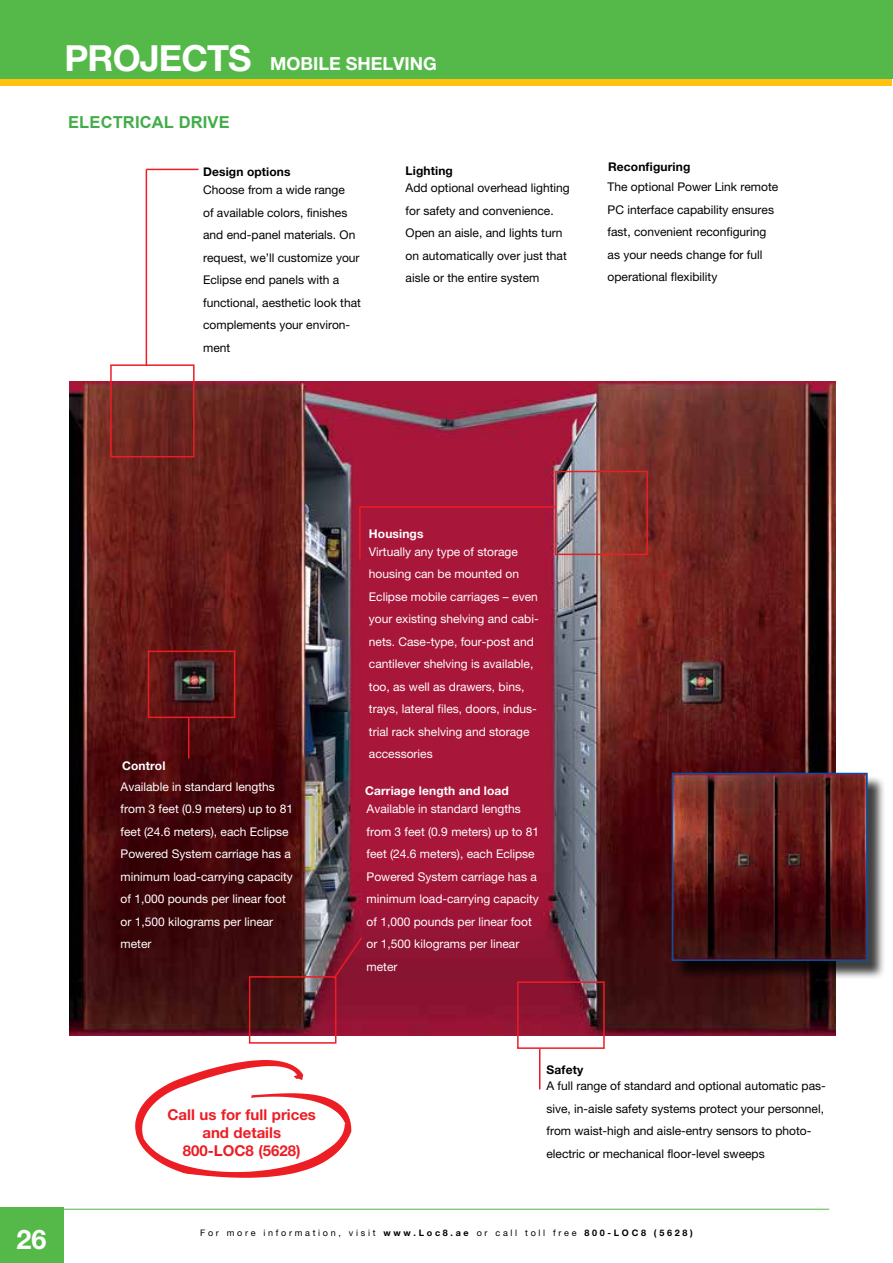
<style>
.page{position:relative;width:893px;height:1263px;background:#fff}
.page>*{position:absolute;margin:0;border:0;box-sizing:border-box;transform-origin:0 0}
.t1{font:700 36px "Helvetica Neue";letter-spacing:-.025em;color:#fff}
.t2{font:700 27px "Helvetica Neue";color:#fff}
.t3{font:700 18px "Helvetica Neue";color:#fff}
.t4{font:700 16.5px "Arial";letter-spacing:.01em;color:#41ad49}
.t5{font:700 15px/18px "Helvetica Neue";color:#ed1d24;text-align:center}
.t6{font:12px/22.5px "Helvetica Neue";color:#fff}
.t7{font:12px/22.5px "Helvetica Neue";color:#000}
.t8{font:700 12px "Helvetica Neue";letter-spacing:.01em;color:#000}
.t9{font:700 12px "Helvetica Neue";letter-spacing:.01em;color:#fff}
.t10{font:9px "Helvetica Neue";letter-spacing:.3em;color:#000}
.s1{font-weight:700}
</style>
<div class="page">
<div style="left:0;top:0;width:892px;height:86px;background:#ffc20e"></div>
<div style="left:0;top:0;width:893px;height:79px;background:#54b949"></div>
<div style="left:0;top:1208px;width:64px;height:55px;background:#54b949"></div>
<hr style="left:0;top:1209px;width:829px;height:1px;background:#54b949">
<img style="left:69px;top:382px;width:766px;height:653px">
<div style="left:110px;top:364px;width:85px;height:93px;border:2px solid #ed1d24"></div>
<hr style="left:146px;top:169px;width:1px;height:197px;background:#ed1d24">
<hr style="left:146px;top:169px;width:53px;height:1px;background:#ed1d24">
<div style="left:555px;top:471px;width:93px;height:84px;border:2px solid #ed1d24"></div>
<hr style="left:360px;top:506px;width:196px;height:2px;background:#ed1d24">
<hr style="left:359px;top:507px;width:2px;height:52px;background:#ed1d24">
<div style="left:249px;top:976px;width:87px;height:68px;border:2px solid #ed1d24"></div>
<div style="left:148px;top:651px;width:87px;height:67px;border:2px solid #ed1d24"></div>
<div style="left:517px;top:981px;width:88px;height:68px;border:2px solid #ed1d24"></div>
<svg style="left:332px;top:936px;width:32px;height:44px"></svg>
<hr style="left:188px;top:718px;width:1px;height:41px;background:#ed1d24">
<hr style="left:539px;top:1049px;width:1px;height:40px;background:#ed1d24">
<svg style="left:135px;top:1060px;width:216px;height:118px"></svg>
<div style="left:674px;top:775px;width:212px;height:205px;background:#000;opacity:.75"></div>
<img style="left:675px;top:776px;width:190px;height:182px">
<div style="left:672px;top:773px;width:196px;height:188px;border:2px solid #0054a4"></div>
<h1 class="t1" style="left:64px;top:36px;width:189px">projects</h1>
<h3 class="t3" style="left:270px;top:53px;width:165px">Mobile shelving</h3>
<h3 class="t4" style="left:68px;top:111px;width:163px">ELECTRICAL DRIVE</h3>
<p class="t8" style="left:203px;top:164px;width:89px">Design options</p>
<p class="t8" style="left:406px;top:163px;width:49px">Lighting</p>
<p class="t7" style="left:203px;top:179px;width:159px">Choose from a wide range<br>of available colors, finishes and end-panel materials. On request, we’ll customize your<br>Eclipse end panels with a functional, aesthetic look that complements your environ&shy;ment</p>
<p class="t7" style="left:406px;top:177px;width:166px">Add optional overhead lighting for safety and convenience.<br>Open an aisle, and lights turn on automatically over just that aisle or the entire system</p>
<p class="t8" style="left:608px;top:159px;width:84px">Reconfiguring</p>
<p class="t7" style="left:608px;top:175px;width:172px">The optional Power Link remote<br>PC interface capability ensures fast, convenient reconfiguring as your needs change for full operational flexibility</p>
<p class="t9" style="left:122px;top:759px;width:45px">Control</p>
<p class="t6" style="left:121px;top:775px;width:174px">Available in standard lengths from 3 feet (0.9 meters) up to 81 feet (24.6 meters), each Eclipse<br>Powered System carriage has a minimum load-carrying capacity of 1,000 pounds per linear foot or 1,500 kilograms per linear meter</p>
<p class="t9" style="left:369px;top:527px;width:56px">Housings</p>
<p class="t6" style="left:369px;top:540px;width:171px">Virtually any type of storage housing can be mounted on<br>Eclipse mobile carriages – even your existing shelving and cabi&shy;nets. Case-type, four-post and cantilever shelving is available, too, as well as drawers, bins, trays, lateral files, doors, indus&shy;trial rack shelving and storage accessories</p>
<p class="t9" style="left:365px;top:783px;width:145px">Carriage length and load</p>
<p class="t6" style="left:367px;top:798px;width:174px">Available in standard lengths from 3 feet (0.9 meters) up to 81 feet (24.6 meters), each Eclipse<br>Powered System carriage has a minimum load-carrying capacity of 1,000 pounds per linear foot or 1,500 kilograms per linear meter</p>
<p class="t5" style="left:167px;top:1105px;width:150px">Call us for full prices and details<br>800-LOC8 (5628)</p>
<p class="t8" style="left:547px;top:1062px;width:38px">Safety</p>
<p class="t7" style="left:546px;top:1075px;width:281px">A full range of standard and optional automatic pas&shy;sive, in-aisle safety systems protect your personnel, from waist-high and aisle-entry sensors to photo&shy;electric or mechanical floor-level sweeps</p>
<h2 class="t2" style="left:17px;top:1223px;width:32px">26</h2>
<p class="t10" style="left:200px;top:1227px;width:494px">For more information, visit <span class="s1">www.Loc8.ae</span> or call toll free <span class="s1">800-LOC8 (5628)</span></p>
</div>
